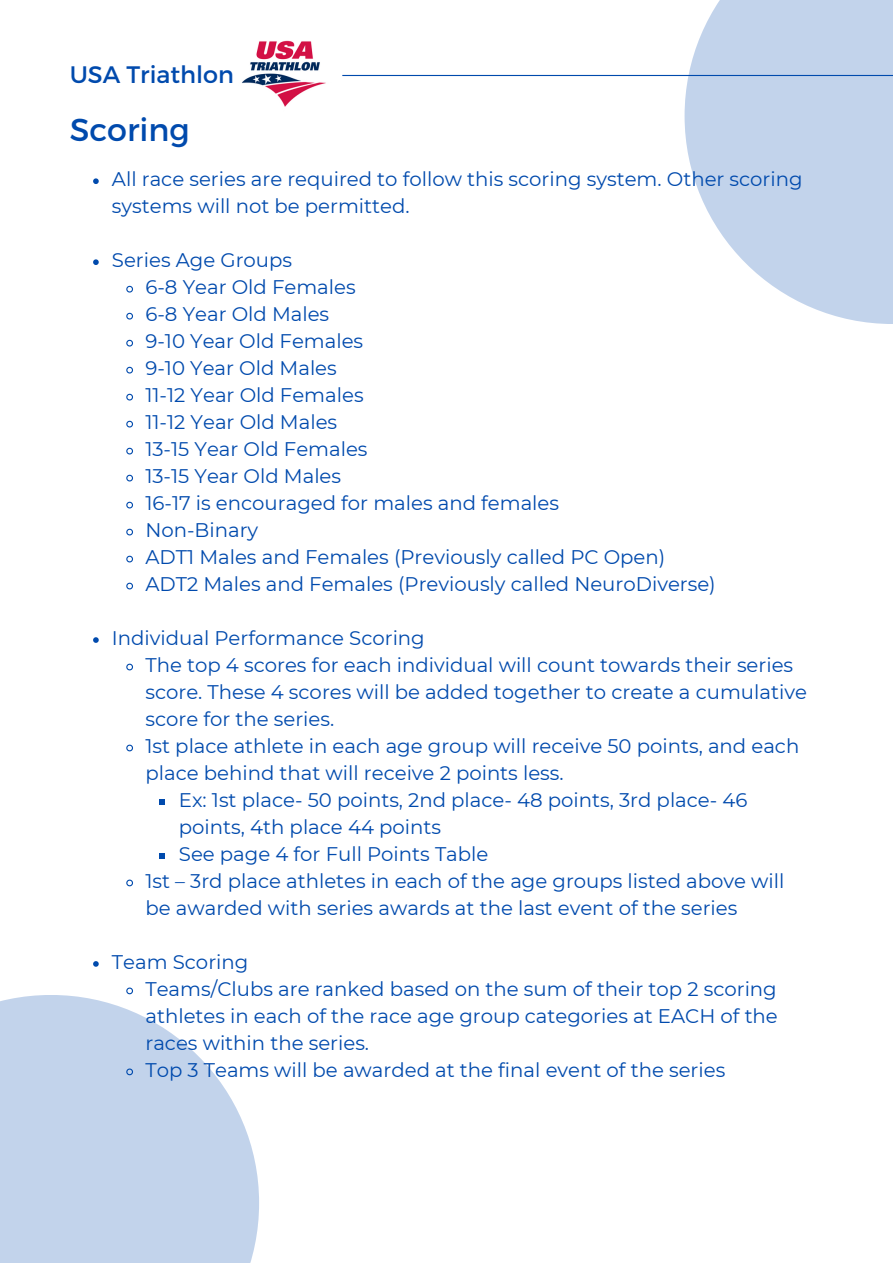
<style>
.page{position:relative;width:893px;height:1264px;background:#fff}
.page>*{position:absolute;margin:0;border:0;box-sizing:border-box;transform-origin:0 0}
.t1{font:31.65px "Montserrat";color:#004aad}
.t2{font:23.85px "Montserrat";color:#004aad}
.t3{font:19.65px/27px "Montserrat";color:#004aad}
</style>
<div class="page">
<svg style="left:684px;top:0;width:208px;height:324px;fill:#c2d3eb"></svg>
<svg style="left:0;top:995px;width:259px;height:267px;fill:#c2d3eb"></svg>
<hr style="left:342px;top:75px;width:550px;height:1px;background:#004aad">
<svg style="left:93px;top:178px;width:6px;height:6px"></svg>
<svg style="left:93px;top:259px;width:6px;height:6px"></svg>
<svg style="left:126px;top:285px;width:7px;height:8px"></svg>
<svg style="left:126px;top:312px;width:7px;height:8px"></svg>
<svg style="left:126px;top:339px;width:7px;height:8px"></svg>
<svg style="left:126px;top:366px;width:7px;height:8px"></svg>
<svg style="left:126px;top:393px;width:7px;height:8px"></svg>
<svg style="left:126px;top:420px;width:7px;height:8px"></svg>
<svg style="left:126px;top:447px;width:7px;height:8px"></svg>
<svg style="left:126px;top:474px;width:7px;height:8px"></svg>
<svg style="left:126px;top:501px;width:7px;height:8px"></svg>
<svg style="left:126px;top:528px;width:7px;height:8px"></svg>
<svg style="left:126px;top:555px;width:7px;height:8px"></svg>
<svg style="left:126px;top:582px;width:7px;height:8px"></svg>
<svg style="left:93px;top:637px;width:6px;height:6px"></svg>
<svg style="left:126px;top:663px;width:7px;height:8px"></svg>
<svg style="left:126px;top:744px;width:7px;height:8px"></svg>
<svg style="left:159px;top:799px;width:6px;height:5px"></svg>
<svg style="left:159px;top:853px;width:6px;height:5px"></svg>
<svg style="left:126px;top:879px;width:7px;height:8px"></svg>
<svg style="left:93px;top:961px;width:6px;height:5px"></svg>
<svg style="left:126px;top:987px;width:7px;height:8px"></svg>
<svg style="left:125px;top:1067px;width:9px;height:9px"></svg>
<img style="left:242px;top:40px;width:84px;height:67px">
<p class="t2" style="left:70px;top:59px;width:166px">USA Triathlon</p>
<p class="t1" style="left:70px;top:109px;width:122px">Scoring</p>
<p class="t3" style="left:112px;top:166px;width:692px">All race series are required to follow this scoring system. Other scoring systems will not be permitted.</p>
<p class="t3" style="left:112px;top:247px;width:182px">Series Age Groups</p>
<p class="t3" style="left:145px;top:274px;width:212px">6-8 Year Old Females</p>
<p class="t3" style="left:145px;top:301px;width:185px">6-8 Year Old Males</p>
<p class="t3" style="left:145px;top:328px;width:219px">9-10 Year Old Females</p>
<p class="t3" style="left:145px;top:354px;width:193px">9-10 Year Old Males</p>
<p class="t3" style="left:145px;top:381px;width:220px">11-12 Year Old Females</p>
<p class="t3" style="left:145px;top:408px;width:193px">11-12 Year Old Males</p>
<p class="t3" style="left:145px;top:435px;width:224px">13-15 Year Old Females</p>
<p class="t3" style="left:145px;top:462px;width:197px">13-15 Year Old Males</p>
<p class="t3" style="left:145px;top:489px;width:415px">16-17 is encouraged for males and females</p>
<p class="t3" style="left:145px;top:516px;width:114px">Non-Binary</p>
<p class="t3" style="left:145px;top:543px;width:521px">ADT1 Males and Females (Previously called PC Open)</p>
<p class="t3" style="left:145px;top:570px;width:571px">ADT2 Males and Females (Previously called NeuroDiverse)</p>
<p class="t3" style="left:112px;top:624px;width:314px">Individual Performance Scoring</p>
<p class="t3" style="left:145px;top:651px;width:663px">The top 4 scores for each individual will count towards their series score. These 4 scores will be added together to create a cumulative score for the series.</p>
<p class="t3" style="left:145px;top:732px;width:655px">1st place athlete in each age group will receive 50 points, and each place behind that will receive 2 points less.</p>
<p class="t3" style="left:179px;top:786px;width:570px">Ex: 1st place- 50 points, 2nd place- 48 points, 3rd place- 46 points, 4th place 44 points</p>
<p class="t3" style="left:179px;top:840px;width:311px">See page 4 for Full Points Table</p>
<p class="t3" style="left:145px;top:867px;width:640px">1st – 3rd place athletes in each of the age groups listed above will be awarded with series awards at the last event of the series</p>
<p class="t3" style="left:112px;top:948px;width:138px">Team Scoring</p>
<p class="t3" style="left:145px;top:975px;width:634px;text-align:justify">Teams/Clubs are ranked based on the sum of their top 2 scoring athletes in each of the race age group categories at EACH of the races within the series.</p>
<p class="t3" style="left:145px;top:1056px;width:581px">Top 3 Teams will be awarded at the final event of the series</p>
</div>
